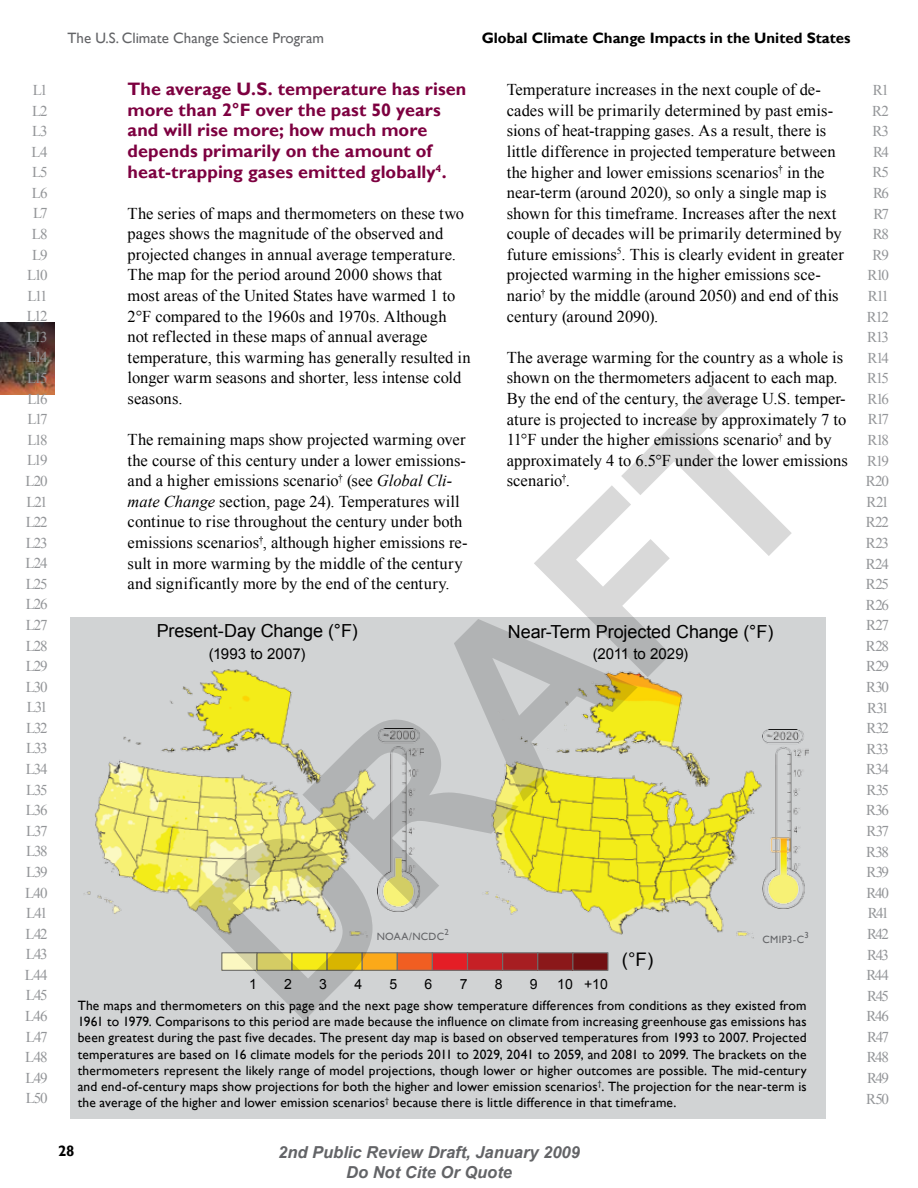
<style>
.page{position:relative;width:918px;height:1188px;background:#fff}
.page>*{position:absolute;margin:0;border:0;box-sizing:border-box;transform-origin:0 0}
.t1{font:18.75px "Arial";color:#010101}
.t2{font:700 18px/20.5px "Gill Sans";letter-spacing:.005em;color:#7d0040}
.t3{font:18px "Arial";letter-spacing:-.005em;color:#000}
.t4{font:16.5px/20.5px "Times New Roman";color:#000}
.t5{font:italic 700 16.5px/19.5px "Arial";color:#636467;text-align:center}
.t6{font:15px/20.5px "Times New Roman";letter-spacing:-.09em;color:#939598;text-align:center}
.t7{font:700 15px "Gill Sans";color:#000}
.t8{font:15px "Gill Sans";color:#636467}
.t9{font:15px "Arial";letter-spacing:.005em;color:#000}
.t10{font:14.1px "Arial";color:#010101}
.t11{font:13.5px/16.2px "Gill Sans";letter-spacing:.015em;color:#000;text-align:justify}
.t12{font:10.5px "Gill Sans";letter-spacing:.03em;color:#636467}
.t13{font:8.7px "Gill Sans";color:#636467}
.s1{font-style:italic}
.s2{font-family:"Gill Sans"}
</style>
<div class="page">
<img style="left:0;top:323px;width:55px;height:72px">
<div style="left:70px;top:617px;width:755px;height:502px;background:#d1d3d4"></div>
<img style="left:792px;top:730px;width:16px;height:178px">
<img style="left:84px;top:686px;width:106px;height:228px">
<svg style="left:190px;top:386px;width:602px;height:635px"></svg>
<p class="t8" style="left:68px;top:30px;width:258px">The U.S. Climate Change Science Program</p>
<p class="t7" style="left:482px;top:29px;width:370px">Global Climate Change Impacts in the United States</p>
<p class="t6" style="left:25px;top:79px;width:24px">L1<br>L2<br>L3<br>L4<br>L5<br>L6<br>L7<br>L8<br>L9<br>L10<br>L11<br>L12<br>L13<br>L14<br>L15<br>L16<br>L17<br>L18<br>L19<br>L20<br>L21<br>L22<br>L23<br>L24<br>L25<br>L26<br>L27<br>L28<br>L29<br>L30<br>L31<br>L32<br>L33<br>L34<br>L35<br>L36<br>L37<br>L38<br>L39<br>L40<br>L41<br>L42<br>L43<br>L44<br>L45<br>L46<br>L47<br>L48<br>L49<br>L50</p>
<p class="t2" style="left:128px;top:79px;width:340px">The average U.S. temperature has risen more than 2°F over the past 50 years and will rise more; how much more depends primarily on the amount of heat-trapping gases emitted globally<sup>4</sup>.</p>
<p class="t4" style="left:128px;top:203px;width:345px">The series of maps and thermometers on these two pages shows the magnitude of the observed and projected changes in annual average temperature.<br>The map for the period around 2000 shows that most areas of the United States have warmed 1 to 2°F compared to the 1960s and 1970s. Although not reflected in these maps of annual average temperature, this warming has generally resulted in longer warm seasons and shorter, less intense cold seasons.</p>
<p class="t4" style="left:128px;top:429px;width:342px">The remaining maps show projected warming over the course of this century under a lower emissions&shy;and a higher emissions scenario<sup>†</sup> (see <span class="s1">Global Cli&shy;mate Change</span> section, page 24). Temperatures will continue to rise throughout the century under both emissions scenarios<sup>†</sup>, although higher emissions re&shy;sult in more warming by the middle of the century and significantly more by the end of the century.</p>
<p class="t3" style="left:157px;top:619px;width:203px">Present-Day Change (<span class="s2">°</span>F)</p>
<p class="t9" style="left:209px;top:644px;width:98px">(1993 to 2007)</p>
<p class="t4" style="left:507px;top:79px;width:339px">Temperature increases in the next couple of de&shy;cades will be primarily determined by past emis&shy;sions of heat-trapping gases. As a result, there is little difference in projected temperature between the higher and lower emissions scenarios<sup>†</sup> in the near-term (around 2020), so only a single map is shown for this timeframe. Increases after the next couple of decades will be primarily determined by future emissions<sup>5</sup>. This is clearly evident in greater projected warming in the higher emissions sce&shy;nario<sup>†</sup> by the middle (around 2050) and end of this century (around 2090).</p>
<p class="t4" style="left:507px;top:347px;width:343px">The average warming for the country as a whole is shown on the thermometers adjacent to each map.<br>By the end of the century, the average U.S. temper&shy;ature is projected to increase by approximately 7 to 11°F under the higher emissions scenario<sup>†</sup> and by approximately 4 to 6.5°F under the lower emissions scenario<sup>†</sup>.</p>
<p class="t3" style="left:508px;top:620px;width:267px">Near-Term Projected Change (<span class="s2">°</span>F)</p>
<p class="t9" style="left:593px;top:644px;width:97px">(2011 to 2029)</p>
<p class="t13" style="left:444px;top:927px;width:6px">2</p>
<p class="t12" style="left:377px;top:930px;width:69px">NOAA/NCDC</p>
<p class="t1" style="left:622px;top:947px;width:33px">(°F)</p>
<p class="t13" style="left:804px;top:930px;width:6px">3</p>
<p class="t12" style="left:762px;top:933px;width:43px">CMIP3-C</p>
<p class="t10" style="left:249px;top:975px;width:9px">1</p>
<p class="t10" style="left:284px;top:975px;width:9px">2</p>
<p class="t10" style="left:319px;top:975px;width:9px">3</p>
<p class="t10" style="left:354px;top:975px;width:9px">4</p>
<p class="t10" style="left:390px;top:975px;width:9px">5</p>
<p class="t10" style="left:425px;top:975px;width:9px">6</p>
<p class="t10" style="left:460px;top:975px;width:9px">7</p>
<p class="t10" style="left:495px;top:975px;width:9px">8</p>
<p class="t10" style="left:530px;top:975px;width:9px">9</p>
<p class="t10" style="left:557px;top:975px;width:52px">10 +10</p>
<p class="t11" style="left:78px;top:998px;width:731px">The maps and thermometers on this page and the next page show temperature differences from conditions as they existed from 1961 to 1979. Comparisons to this period are made because the influence on climate from increasing greenhouse gas emissions has been greatest during the past five decades. The present day map is based on observed temperatures from 1993 to 2007. Projected temperatures are based on 16 climate models for the periods 2011 to 2029, 2041 to 2059, and 2081 to 2099. The brackets on the thermometers represent the likely range of model projections, though lower or higher outcomes are possible. The mid-century and end-of-century maps show projections for both the higher and lower emission scenarios<sup>†</sup>. The projection for the near-term is the average of the higher and lower emission scenarios<sup>†</sup> because there is little difference in that timeframe.</p>
<p class="t7" style="left:58px;top:1142px;width:18px">28</p>
<p class="t5" style="left:278px;top:1143px;width:303px">2nd Public Review Draft, January 2009<br>Do Not Cite Or Quote</p>
<p class="t6" style="left:866px;top:80px;width:25px">R1<br>R2<br>R3<br>R4<br>R5<br>R6<br>R7<br>R8<br>R9<br>R10<br>R11<br>R12<br>R13<br>R14<br>R15<br>R16<br>R17<br>R18<br>R19<br>R20<br>R21<br>R22<br>R23<br>R24<br>R25<br>R26<br>R27<br>R28<br>R29<br>R30<br>R31<br>R32<br>R33<br>R34<br>R35<br>R36<br>R37<br>R38<br>R39<br>R40<br>R41<br>R42<br>R43<br>R44<br>R45<br>R46<br>R47<br>R48<br>R49<br>R50</p>
</div>
